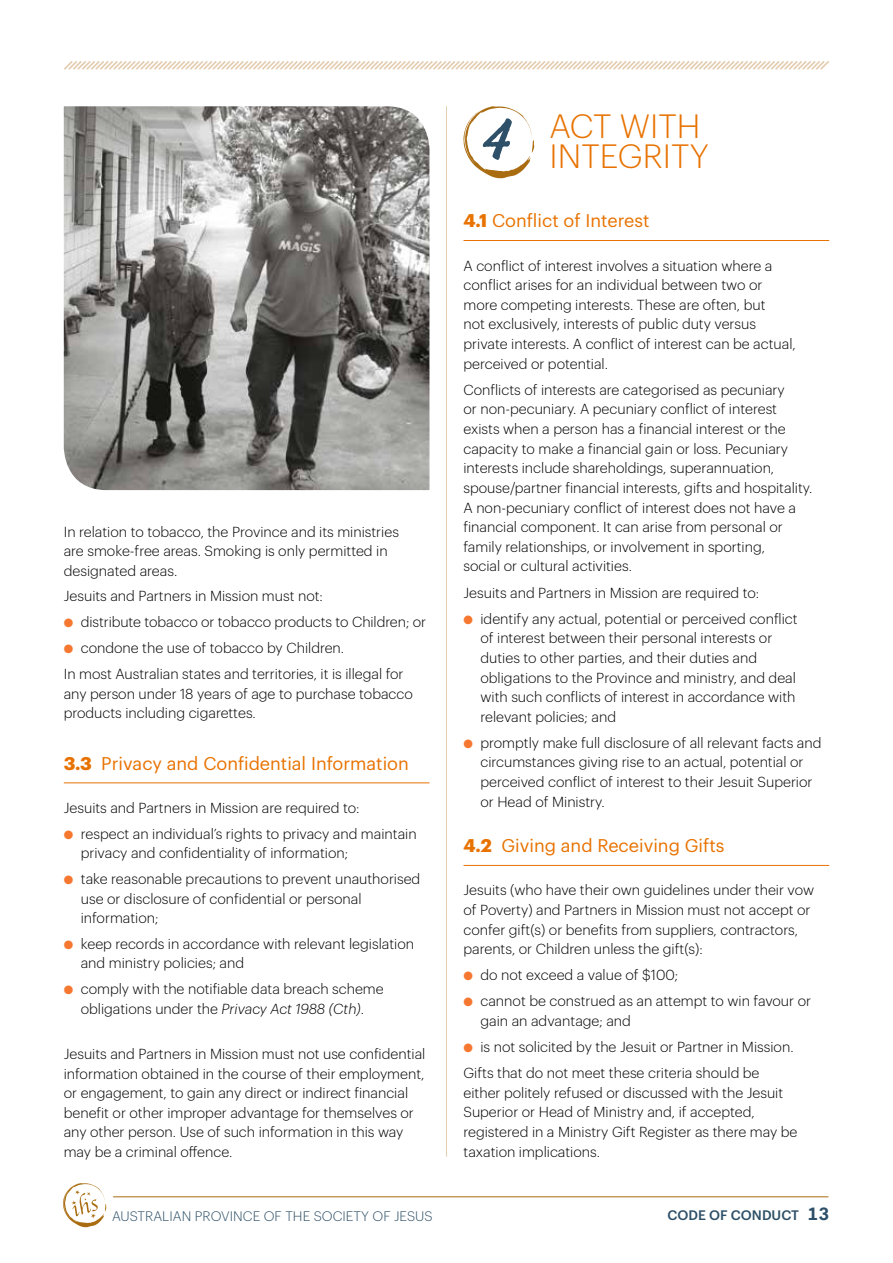
<style>
.page{position:relative;width:893px;height:1263px;background:#fff}
.page>*{position:absolute;margin:0;border:0;box-sizing:border-box;transform-origin:0 0}
.t1{font:300 33px/30px "Graphik";color:#e87200;text-align:right}
.t2{font:18px "Graphik";color:#e87200}
.t3{font:300 14.25px/19.6px "Graphik";color:#000}
.t4{font:300 13.5px "Graphik";letter-spacing:.005em;color:#2d4f67}
.t5{font:500 13.5px "Graphik";color:#2d4f67}
.s1{color:#f6772f}
.s2{font-weight:700}
.s3{font-style:italic}
.s4{font-family:"Post Grotesk";font-weight:700;font-size:18px}
</style>
<div class="page">
<hr style="left:113px;top:1196px;width:715px;height:1px;background:#aa6c10">
<svg style="left:64px;top:61px;width:765px;height:9px"></svg>
<hr style="left:446px;top:106px;width:1px;height:1051px;background:#e4cdb0">
<svg style="left:63px;top:1183px;width:44px;height:44px"></svg>
<hr style="left:463px;top:240px;width:366px;height:1px;background:#e87200">
<hr style="left:463px;top:865px;width:366px;height:1px;background:#e87200">
<hr style="left:64px;top:783px;width:365px;height:1px;background:#e87200">
<svg style="left:463px;top:106px;width:72px;height:72px"></svg>
<img style="left:64px;top:106px;width:365px;height:384px">
<p class="t3" style="left:64px;top:520px;width:337px">In relation to tobacco, the Province and its ministries are smoke-free areas. Smoking is only permitted in designated areas.</p>
<p class="t3" style="left:64px;top:585px;width:261px">Jesuits and Partners in Mission must not:</p>
<p class="t3" style="left:64px;top:611px;width:364px"><span class="s1">●</span> distribute tobacco or tobacco products to Children; or</p>
<p class="t3" style="left:64px;top:634px;width:341px;line-height:26px"><span class="s1">●</span> condone the use of tobacco by Children.<br>In most Australian states and territories, it is illegal for</p>
<p class="t3" style="left:64px;top:682px;width:351px">any person under 18 years of age to purchase tobacco products including cigarettes.</p>
<p class="t2" style="left:64px;top:750px;width:347px"><span class="s2">3.3</span> Privacy and Confidential Information</p>
<p class="t3" style="left:64px;top:797px;width:297px">Jesuits and Partners in Mission are required to:</p>
<p class="t3" style="left:81px;top:823px;width:337px;text-indent:-17px"><span class="s1">●</span> respect an individual’s rights to privacy and maintain privacy and confidentiality of information;</p>
<p class="t3" style="left:81px;top:868px;width:341px;text-indent:-17px"><span class="s1">●</span> take reasonable precautions to prevent unauthorised use or disclosure of confidential or personal information;</p>
<p class="t3" style="left:81px;top:933px;width:335px;text-indent:-17px"><span class="s1">●</span> keep records in accordance with relevant legislation and ministry policies; and</p>
<p class="t3" style="left:64px;top:978px;width:321px;text-align:center"><span class="s1">●</span> comply with the notifiable data breach scheme obligations under the <span class="s3">Privacy Act 1988 (Cth)</span>.</p>
<p class="t3" style="left:64px;top:1043px;width:363px">Jesuits and Partners in Mission must not use confidential information obtained in the course of their employment, or engagement, to gain any direct or indirect financial benefit or other improper advantage for themselves or any other person. Use of such information in this way may be a criminal offence.</p>
<h1 class="t1" style="left:486px;top:108px;width:224px">ACT WITH<br><sup>4</sup> INTEGRITY</h1>
<p class="t2" style="left:463px;top:207px;width:188px"><span class="s2">4.1</span> Conflict of Interest</p>
<p class="t3" style="left:463px;top:254px;width:334px">A conflict of interest involves a situation where a conflict arises for an individual between two or more competing interests. These are often, but<br>not exclusively, interests of public duty versus private interests. A conflict of interest can be actual, perceived or potential.</p>
<p class="t3" style="left:463px;top:379px;width:350px">Conflicts of interests are categorised as pecuniary<br>or non-pecuniary. A pecuniary conflict of interest exists when a person has a financial interest or the capacity to make a financial gain or loss. Pecuniary interests include shareholdings, superannuation, spouse/partner financial interests, gifts and hospitality.<br>A non-pecuniary conflict of interest does not have a financial component. It can arise from personal or family relationships, or involvement in sporting,<br>social or cultural activities.</p>
<p class="t3" style="left:463px;top:581px;width:297px">Jesuits and Partners in Mission are required to:</p>
<p class="t3" style="left:480px;top:607px;width:319px;text-indent:-17px"><span class="s1">●</span> identify any actual, potential or perceived conflict of interest between their personal interests or duties to other parties, and their duties and obligations to the Province and ministry, and deal with such conflicts of interest in accordance with relevant policies; and</p>
<p class="t3" style="left:480px;top:732px;width:342px;text-indent:-17px"><span class="s1">●</span> promptly make full disclosure of all relevant facts and circumstances giving rise to an actual, potential or perceived conflict of interest to their Jesuit Superior or Head of Ministry.</p>
<p class="t2" style="left:463px;top:832px;width:262px"><span class="s2">4.2</span> Giving and Receiving Gifts</p>
<p class="t3" style="left:463px;top:879px;width:352px">Jesuits (who have their own guidelines under their vow of Poverty) and Partners in Mission must not accept or confer gift(s) or benefits from suppliers, contractors, parents, or Children unless the gift(s):</p>
<p class="t3" style="left:463px;top:964px;width:216px"><span class="s1">●</span> do not exceed a value of $100;</p>
<p class="t3" style="left:480px;top:990px;width:332px;text-indent:-17px"><span class="s1">●</span> cannot be construed as an attempt to win favour or gain an advantage; and</p>
<p class="t3" style="left:463px;top:1033px;width:332px;line-height:26px"><span class="s1">●</span> is not solicited by the Jesuit or Partner in Mission.<br>Gifts that do not meet these criteria should be</p>
<p class="t3" style="left:463px;top:1082px;width:335px">either politely refused or discussed with the Jesuit Superior or Head of Ministry and, if accepted, registered in a Ministry Gift Register as there may be taxation implications.</p>
<p class="t4" style="left:112px;top:1206px;width:322px">AUSTRALIAN PROVINCE OF THE SOCIETY OF JESUS</p>
<p class="t5" style="left:667px;top:1205px;width:163px">CODE OF CONDUCT <span class="s4">13</span></p>
</div>
